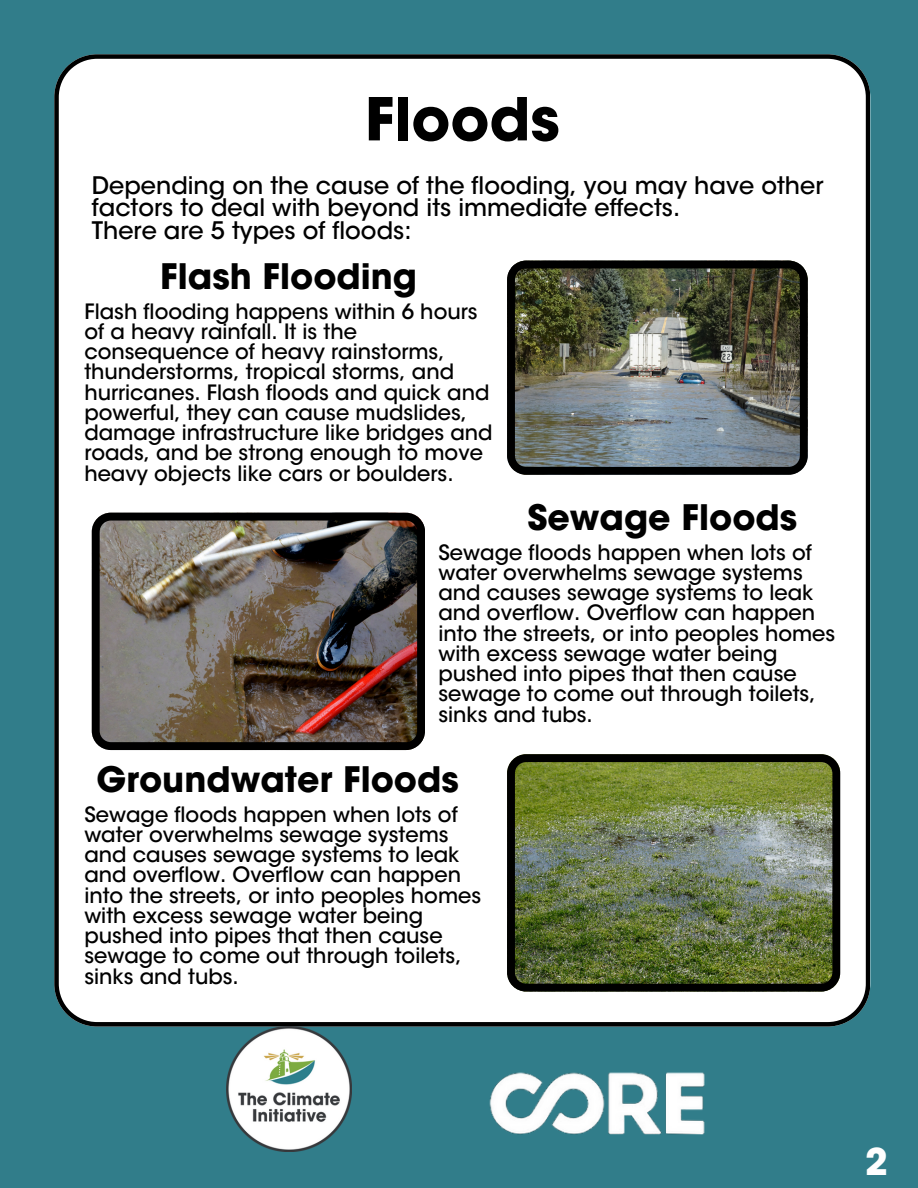
<style>
.page{position:relative;width:918px;height:1188px;background:#317d8a}
.page>*{position:absolute;margin:0;border:0;box-sizing:border-box;transform-origin:0 0}
.t1{font:700 58.65px "ITC Avant Garde Std";color:#000}
.t2{font:700 36.75px "ITC Avant Garde Std";color:#fefefe}
.t3{font:700 34.8px "ITC Avant Garde Std";color:#000}
.t4{font:500 24px/22.5px "ITC Avant Garde Std";color:#000}
.t5{font:500 21px/20.2px "ITC Avant Garde Std";color:#000}
</style>
<div class="page">
<div style="left:54px;top:54px;width:816px;height:972px;background:#fff"></div>
<img style="left:507px;top:261px;width:300px;height:213px">
<img style="left:92px;top:513px;width:333px;height:237px">
<img style="left:507px;top:754px;width:333px;height:238px">
<img style="left:226px;top:1027px;width:125px;height:124px">
<img style="left:489px;top:1072px;width:216px;height:63px">
<h2 class="t1" style="left:365px;top:97px;width:196px">Floods</h2>
<p class="t4" style="left:92px;top:177px;width:733px">Depending on the cause of the flooding, you may have other factors to deal with beyond its immediate effects.<br>There are 5 types of floods:</p>
<p class="t3" style="left:160px;top:264px;width:258px">Flash Flooding</p>
<h2 class="t5" style="left:84px;top:304px;width:410px">Flash flooding happens within 6 hours of a heavy rainfall. It is the consequence of heavy rainstorms, thunderstorms, tropical storms, and hurricanes. Flash floods and quick and powerful, they can cause mudslides, damage infrastructure like bridges and roads, and be strong enough to move heavy objects like cars or boulders.</h2>
<p class="t3" style="left:527px;top:505px;width:271px">Sewage Floods</p>
<h2 class="t5" style="left:438px;top:545px;width:398px">Sewage floods happen when lots of water overwhelms sewage systems and causes sewage systems to leak and overflow. Overflow can happen into the streets, or into peoples homes with excess sewage water being pushed into pipes that then cause sewage to come out through toilets, sinks and tubs.</h2>
<p class="t3" style="left:97px;top:767px;width:364px">Groundwater Floods</p>
<p class="t5" style="left:84px;top:806px;width:398px">Sewage floods happen when lots of water overwhelms sewage systems and causes sewage systems to leak and overflow. Overflow can happen into the streets, or into peoples homes with excess sewage water being pushed into pipes that then cause sewage to come out through toilets, sinks and tubs.</p>
<p class="t2" style="left:865px;top:1148px;width:24px">2</p>
</div>
